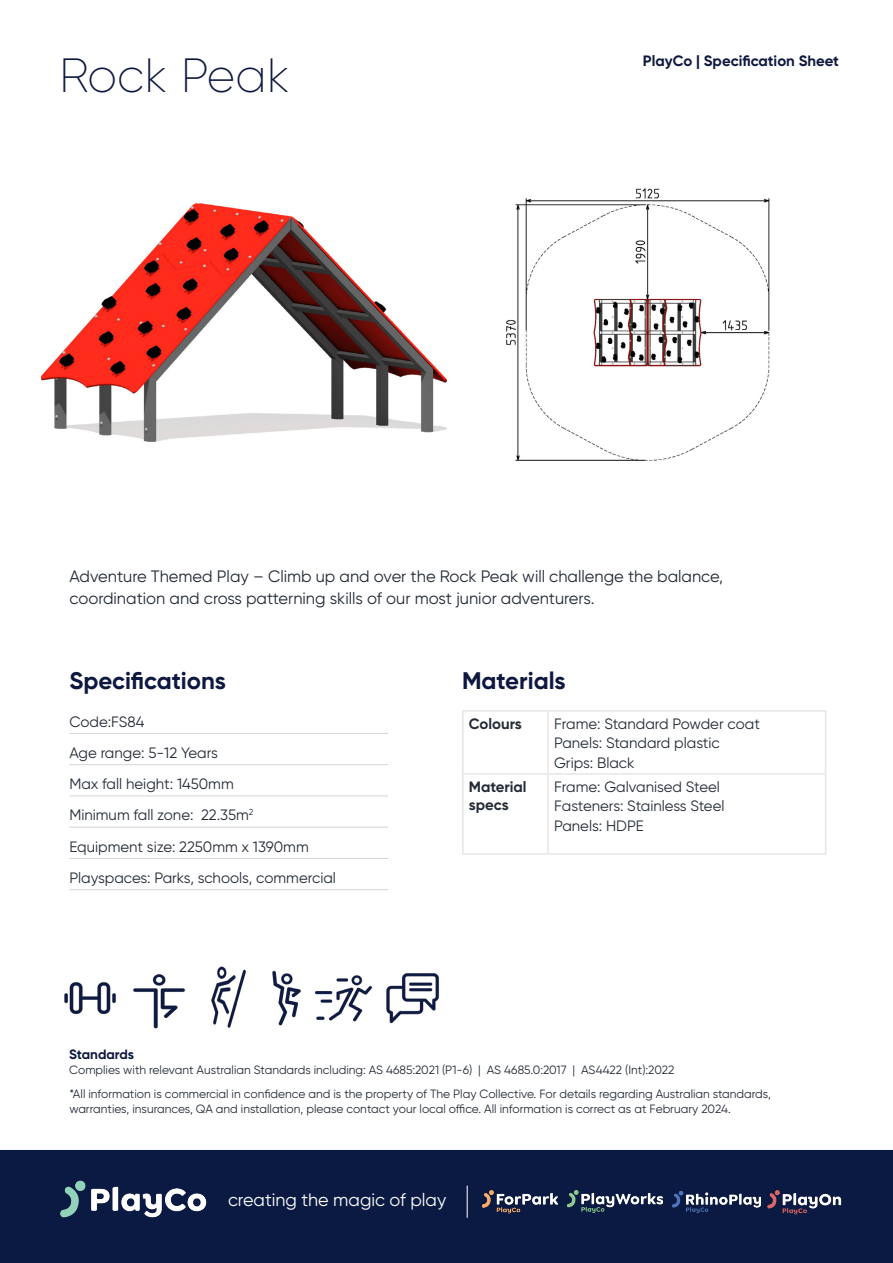
<style>
.page{position:relative;width:893px;height:1263px;background:#fff}
.page>*{position:absolute;margin:0;border:0;box-sizing:border-box;transform-origin:0 0}
.Page_heads_-_Product_pages{font:200 48px "Gilroy";color:#0e183f}
.t1{font:700 24px "Gilroy";color:#0e183f}
.t2{font:18px "Gilroy";color:#fff}
.t3{font:16.5px/22.5px "Gilroy";color:#222936}
.t4{font:15px "Gilroy";color:#242b36}
.t5{font:700 15px "Gilroy";color:#0e183f}
.t6{font:700 15px/18px "Gilroy";color:#242b36}
.t7{font:700 13.5px "Gilroy";color:#0e183f}
.t8{font:12px/14.4px "Gilroy";color:#242b36}
</style>
<div class="page">
<img style="left:41px;top:203px;width:405px;height:239px">
<div style="left:1px;top:1151px;width:891px;height:111px;background:#0a1a42"></div>
<div style="left:0;top:1150px;width:893px;height:113px;border:2px solid #0a1a42"></div>
<img style="left:60px;top:1180px;width:147px;height:38px">
<hr style="left:467px;top:1185px;width:1px;height:33px;background:#fff">
<img style="left:672px;top:1191px;width:89px;height:22px">
<img style="left:567px;top:1190px;width:96px;height:23px">
<img style="left:482px;top:1190px;width:76px;height:24px">
<img style="left:767px;top:1190px;width:75px;height:24px">
<hr style="left:462px;top:710px;width:86px;height:2px;background:#e8e5e2">
<hr style="left:462px;top:712px;width:2px;height:61px;background:#e8e5e2">
<hr style="left:548px;top:710px;width:278px;height:2px;background:#e8e5e2">
<hr style="left:547px;top:712px;width:2px;height:61px;background:#e8e5e2">
<hr style="left:825px;top:712px;width:1px;height:61px;background:#e8e5e2">
<hr style="left:462px;top:773px;width:86px;height:2px;background:#e8e5e2">
<hr style="left:462px;top:775px;width:2px;height:78px;background:#e8e5e2">
<hr style="left:548px;top:773px;width:278px;height:2px;background:#e8e5e2">
<hr style="left:547px;top:775px;width:2px;height:78px;background:#e8e5e2">
<hr style="left:825px;top:775px;width:1px;height:78px;background:#e8e5e2">
<hr style="left:462px;top:853px;width:86px;height:2px;background:#e8e5e2">
<hr style="left:548px;top:853px;width:278px;height:2px;background:#e8e5e2">
<img style="left:506px;top:188px;width:264px;height:273px">
<hr style="left:69px;top:733px;width:319px;height:1px;background:#d3d5d7">
<hr style="left:69px;top:764px;width:319px;height:1px;background:#d3d5d7">
<hr style="left:69px;top:795px;width:319px;height:1px;background:#d3d5d7">
<hr style="left:69px;top:827px;width:319px;height:1px;background:#d3d5d7">
<hr style="left:69px;top:858px;width:319px;height:1px;background:#d3d5d7">
<hr style="left:69px;top:889px;width:319px;height:1px;background:#d3d5d7">
<img style="left:316px;top:975px;width:57px;height:47px">
<img style="left:133px;top:974px;width:52px;height:55px">
<img style="left:211px;top:966px;width:35px;height:62px">
<img style="left:272px;top:970px;width:44px;height:56px">
<img style="left:64px;top:982px;width:52px;height:33px">
<img style="left:386px;top:973px;width:53px;height:51px">
<p class="Page_heads_-_Product_pages" style="left:59px;top:46px;width:232px">Rock Peak</p>
<p class="t5" style="left:643px;top:51px;width:198px">PlayCo | Specification Sheet</p>
<p class="t3" style="left:69px;top:564px;width:655px">Adventure Themed Play – Climb up and over the Rock Peak will challenge the balance, coordination and cross patterning skills of our most junior adventurers.</p>
<p class="t1" style="left:69px;top:666px;width:158px">Specifications</p>
<p class="t4" style="left:69px;top:712px;width:77px">Code:FS84</p>
<p class="t4" style="left:69px;top:743px;width:150px">Age range: 5-12 Years</p>
<p class="t4" style="left:69px;top:775px;width:166px">Max fall height: 1450mm</p>
<p class="t4" style="left:69px;top:806px;width:186px">Minimum fall zone: 22.35m<sup>2</sup></p>
<p class="t4" style="left:69px;top:837px;width:241px">Equipment size: 2250mm x 1390mm</p>
<p class="t4" style="left:69px;top:868px;width:268px">Playspaces: Parks, schools, commercial</p>
<p class="t1" style="left:462px;top:666px;width:105px">Materials</p>
<p class="t6" style="left:469px;top:714px;width:55px">Colours</p>
<p class="t4" style="left:554px;top:714px;width:207px">Frame: Standard Powder coat</p>
<p class="t4" style="left:554px;top:734px;width:167px">Panels: Standard plastic</p>
<p class="t4" style="left:554px;top:753px;width:82px">Grips: Black</p>
<p class="t6" style="left:469px;top:777px;width:59px">Material specs</p>
<p class="t4" style="left:554px;top:777px;width:167px">Frame: Galvanised Steel</p>
<p class="t4" style="left:554px;top:797px;width:172px">Fasteners: Stainless Steel</p>
<p class="t4" style="left:554px;top:816px;width:91px">Panels: HDPE</p>
<p class="t7" style="left:69px;top:1046px;width:66px">Standards</p>
<p class="t8" style="left:69px;top:1062px;width:607px">Complies with relevant Australian Standards including: AS 4685:2021 (P1-6) | AS 4685.0:2017 | AS4422 (Int):2022</p>
<p class="t8" style="left:69px;top:1086px;width:703px">*All information is commercial in confidence and is the property of The Play Collective. For details regarding Australian standards, warranties, insurances, QA and installation, please contact your local office. All information is correct as at February 2024.</p>
<p class="t2" style="left:228px;top:1189px;width:220px">creating the magic of play</p>
</div>
